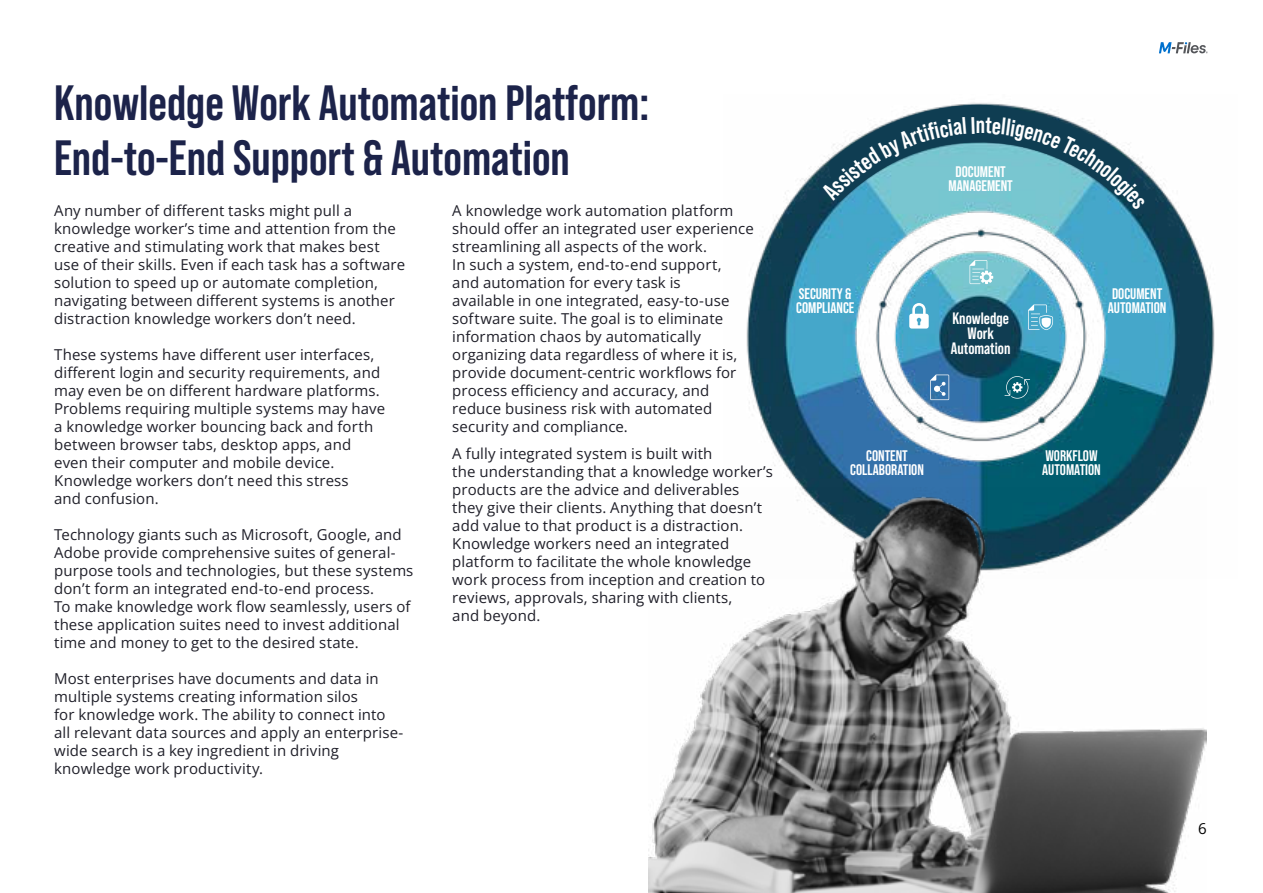
<style>
.page{position:relative;width:1263px;height:893px;background:#fff}
.page>*{position:absolute;margin:0;border:0;box-sizing:border-box;transform-origin:0 0}
.t1{font:700 49.5px/55.5px "Bebas Neue Pro";color:#1c234a}
.t2{font:700 24px "Bebas Neue Pro";color:#fff}
.t3{font:700 16.5px/15px "Bebas Neue Pro";color:#fff;text-align:center}
.t4{font:700 15.3px/14px "Bebas Neue Pro";color:#fff}
.t5{font:15px/18px "Open Sans";letter-spacing:.005em;color:#1f1f29}
.t6{font:15px "Open Sans";color:#000}
</style>
<div class="page">
<img style="left:746px;top:102px;width:469px;height:385px">
<svg style="left:1159px;top:42px;width:48px;height:11px"></svg>
<img style="left:649px;top:487px;width:558px;height:406px">
<svg style="left:969px;top:260px;width:24px;height:24px"></svg>
<svg style="left:1004px;top:376px;width:26px;height:23px"></svg>
<svg style="left:1028px;top:305px;width:25px;height:25px"></svg>
<svg style="left:930px;top:375px;width:19px;height:25px"></svg>
<svg style="left:909px;top:303px;width:20px;height:26px"></svg>
<svg style="left:821px;top:105px;width:324px;height:105px"></svg>
<h1 class="t1" style="left:54px;top:78px;width:597px">Knowledge Work Automation Platform:<br>End-to-End Support &amp; Automation</h1>
<p class="t5" style="left:54px;top:201px;width:352px">Any number of different tasks might pull a knowledge worker’s time and attention from the creative and stimulating work that makes best use of their skills. Even if each task has a software solution to speed up or automate completion, navigating between different systems is another distraction knowledge workers don’t need.</p>
<p class="t5" style="left:54px;top:345px;width:332px">These systems have different user interfaces, different login and security requirements, and may even be on different hardware platforms.<br>Problems requiring multiple systems may have a knowledge worker bouncing back and forth between browser tabs, desktop apps, and even their computer and mobile device.<br>Knowledge workers don’t need this stress<br>and confusion.</p>
<p class="t5" style="left:54px;top:527px;width:361px">Technology giants such as Microsoft, Google, and Adobe provide comprehensive suites of general&shy;purpose tools and technologies, but these systems don’t form an integrated end-to-end process.<br>To make knowledge work flow seamlessly, users of these application suites need to invest additional time and money to get to the desired state.</p>
<p class="t5" style="left:54px;top:671px;width:351px">Most enterprises have documents and data in multiple systems creating information silos<br>for knowledge work. The ability to connect into all relevant data sources and apply an enterprise&shy;wide search is a key ingredient in driving knowledge work productivity.</p>
<p class="t5" style="left:452px;top:203px;width:303px">A knowledge work automation platform should offer an integrated user experience streamlining all aspects of the work.<br>In such a system, end-to-end support,<br>and automation for every task is<br>available in one integrated, easy-to-use software suite. The goal is to eliminate information chaos by automatically organizing data regardless of where it is, provide document-centric workflows for process efficiency and accuracy, and reduce business risk with automated security and compliance.</p>
<p class="t5" style="left:452px;top:446px;width:322px">A fully integrated system is built with<br>the understanding that a knowledge worker’s products are the advice and deliverables they give their clients. Anything that doesn’t add value to that product is a distraction.<br>Knowledge workers need an integrated platform to facilitate the whole knowledge work process from inception and creation to reviews, approvals, sharing with clients,<br>and beyond.</p>
<h2 class="t2" style="left:976px;top:116px;width:11px">n</h2>
<p class="t4" style="left:948px;top:166px;width:66px;text-align:center">DOCUMENT<br>MANAGEMENT</p>
<p class="t4" style="left:796px;top:288px;width:60px">SECURITY &amp;<br>COMPLIANCE</p>
<p class="t4" style="left:1108px;top:288px;width:60px">DOCUMENT<br>AUTOMATION</p>
<p class="t3" style="left:951px;top:312px;width:61px">Knowledge<br>Work<br>Automation</p>
<p class="t4" style="left:850px;top:450px;width:75px;text-align:center">CONTENT<br>COLLABORATION</p>
<p class="t4" style="left:1042px;top:450px;width:60px">WORKFLOW<br>AUTOMATION</p>
<p class="t6" style="left:1198px;top:822px;width:10px">6</p>
</div>
